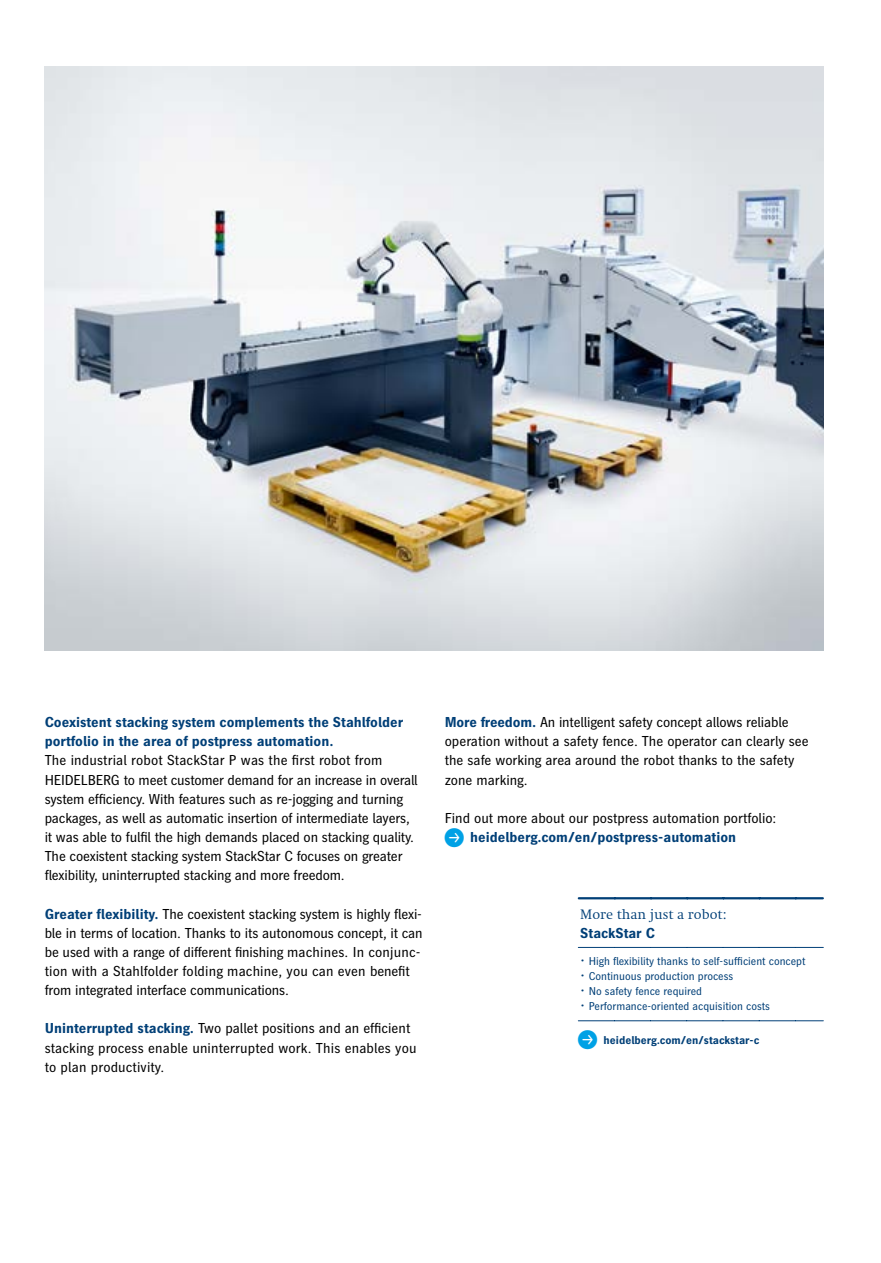
<style>
.page{position:relative;width:881px;height:1263px;background:#fff}
.page>*{position:absolute;margin:0;border:0;box-sizing:border-box;transform-origin:0 0}
.t1{font:14.25px/19.2px "Heidelberg Gothic Ml";letter-spacing:-.01em;color:#000}
.t2{font:700 14.25px/19.2px "Heidelberg Gothic Ml";color:#003f77}
.t3{font:14.25px/19.2px "Heidelberg Gothic Ml";letter-spacing:.01em;color:#000}
.t4{font:14.25px "Heidelberg Antiqua ML";color:#003f77}
.t5{font:11.25px "Heidelberg Gothic Ml";color:#003f77}
.t6{font:700 11.25px "Heidelberg Gothic Ml";color:#003f77}
.s1{font-weight:700;color:#003f77}
</style>
<div class="page">
<img style="left:45px;top:67px;width:778px;height:584px">
<svg style="left:578px;top:897px;width:244px;height:2px"></svg>
<svg style="left:578px;top:947px;width:245px;height:1px"></svg>
<svg style="left:578px;top:1020px;width:245px;height:1px"></svg>
<p class="t2" style="left:45px;top:713px;width:360px">Coexistent stacking system complements the Stahlfolder portfolio in the area of postpress automation.</p>
<p class="t1" style="left:45px;top:751px;width:374px">The industrial robot StackStar P was the first robot from HEIDELBERG to meet customer demand for an increase in overall system efficiency. With features such as re-jogging and turning packages, as well as automatic insertion of intermediate layers, it was able to fulfil the high demands placed on stacking quality.<br>The coexistent stacking system StackStar C focuses on greater flexibility, uninterrupted stacking and more freedom.</p>
<p class="t1" style="left:45px;top:904px;width:379px"><span class="s1">Greater flexibility.</span> The coexistent stacking system is highly flexi&shy;ble in terms of location. Thanks to its autonomous concept, it can be used with a range of different finishing machines. In conjunc&shy;tion with a Stahlfolder folding machine, you can even benefit from integrated interface communications.</p>
<p class="t3" style="left:45px;top:1019px;width:373px"><span class="s1">Uninterrupted stacking.</span> Two pallet positions and an efficient stacking process enable uninterrupted work. This enables you to plan productivity.</p>
<p class="t1" style="left:444px;top:713px;width:365px"><span class="s1">More freedom.</span> An intelligent safety concept allows reliable operation without a safety fence. The operator can clearly see the safe working area around the robot thanks to the safety zone marking.</p>
<p class="t1" style="left:444px;top:808px;width:333px">Find out more about our postpress automation portfolio:</p>
<p class="t2" style="left:470px;top:828px;width:267px">heidelberg.com/en/postpress-automation</p>
<p class="t4" style="left:580px;top:906px;width:148px">More than just a robot:</p>
<p class="t2" style="left:580px;top:923px;width:76px">StackStar C</p>
<p class="t5" style="left:580px;top:955px;width:227px"><sup>•</sup> High flexibility thanks to self-sufficient concept</p>
<p class="t5" style="left:580px;top:970px;width:154px"><sup>•</sup> Continuous production process</p>
<p class="t5" style="left:580px;top:985px;width:123px"><sup>•</sup> No safety fence required</p>
<p class="t5" style="left:580px;top:1000px;width:191px"><sup>•</sup> Performance-oriented acquisition costs</p>
<p class="t6" style="left:603px;top:1034px;width:157px">heidelberg.com/en/stackstar-c</p>
</div>
